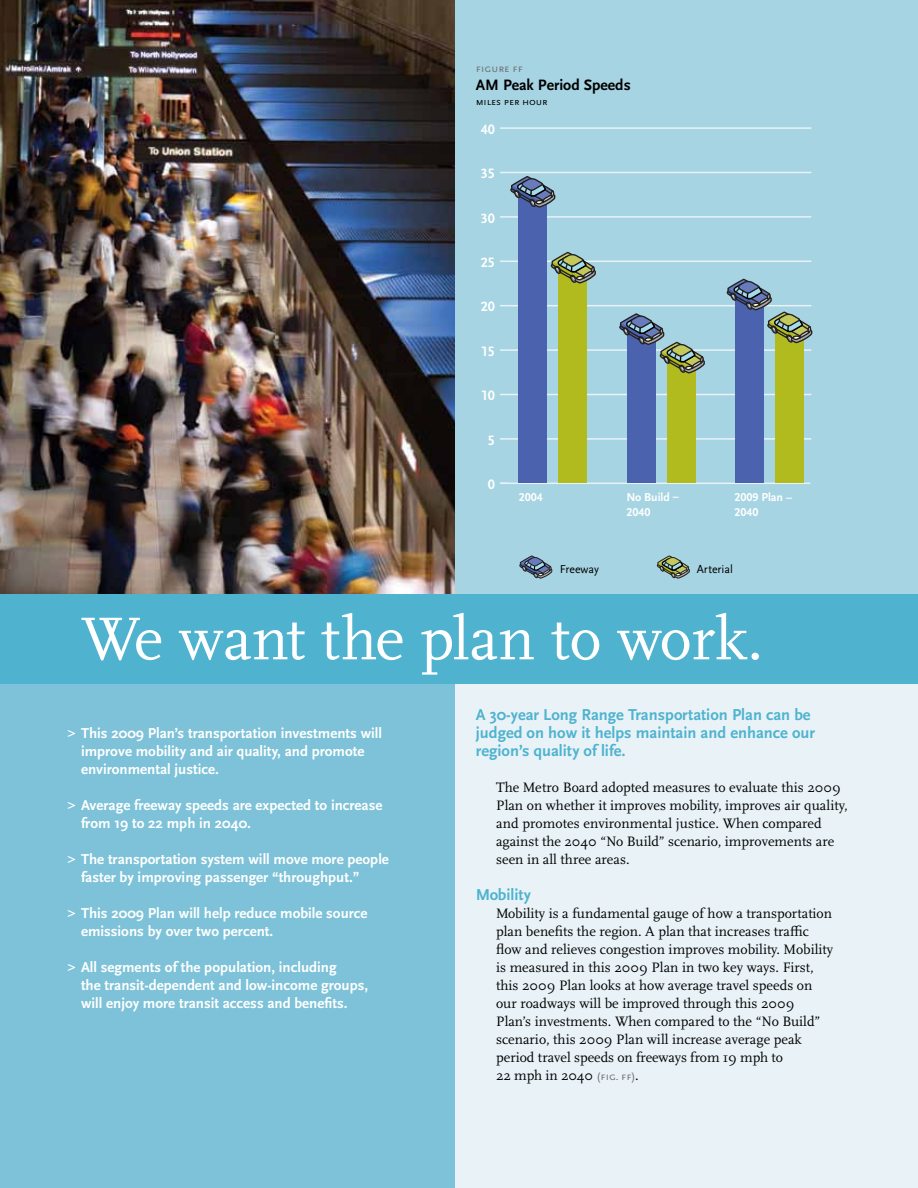
<style>
.page{position:relative;width:918px;height:1188px;background:#fff}
.page>*{position:absolute;margin:0;border:0;box-sizing:border-box;transform-origin:0 0}
.t1{font:63px "Scala";color:#fff}
.t2{font:700 16.5px/18px "Scala Sans";color:#4fb3cf}
.t3{font:700 15.75px "Scala Sans";color:#000}
.t4{font:700 15px/18px "Scala Sans";color:#fff}
.t5{font:14.25px/18px "Scala";color:#000}
.t6{font:700 14.25px "Scala Sans LF";color:#fff}
.t7{font:700 12px/14.4px "Scala Sans LF";color:#fff}
.t8{font:12px "Scala Sans";color:#000}
.t9{font:11.25px "Scala Sans Caps";color:#6d6e71}
.t10{font:10.5px "Scala Sans Caps";color:#000}
.s1{font-family:"Scala Regular Expert"}
.s2{font-family:"Scala Sans Caps";font-size:11.25px;color:#6d6e71}
</style>
<div class="page">
<img style="left:0;top:0;width:456px;height:594px">
<div style="left:0;top:594px;width:918px;height:90px;background:#4fb3cf"></div>
<div style="left:0;top:684px;width:456px;height:504px;background:#7dc2d8"></div>
<div style="left:456px;top:0;width:462px;height:594px;background:#a6d4e3"></div>
<div style="left:456px;top:684px;width:462px;height:504px;background:#e9f3f7"></div>
<hr style="left:500px;top:483px;width:310px;height:1px;background:#e9f3f7">
<hr style="left:500px;top:438px;width:311px;height:2px;background:#e9f3f7">
<hr style="left:500px;top:394px;width:311px;height:1px;background:#e9f3f7">
<hr style="left:500px;top:349px;width:311px;height:2px;background:#e9f3f7">
<hr style="left:500px;top:305px;width:311px;height:1px;background:#e9f3f7">
<hr style="left:500px;top:261px;width:311px;height:1px;background:#e9f3f7">
<hr style="left:500px;top:216px;width:311px;height:2px;background:#e9f3f7">
<hr style="left:500px;top:172px;width:311px;height:1px;background:#e9f3f7">
<hr style="left:500px;top:127px;width:311px;height:2px;background:#e9f3f7">
<div style="left:558px;top:267px;width:29px;height:216px;background:#b2bb1e"></div>
<div style="left:668px;top:356px;width:28px;height:127px;background:#b2bb1e"></div>
<div style="left:776px;top:330px;width:28px;height:153px;background:#b2bb1e"></div>
<div style="left:518px;top:195px;width:29px;height:288px;background:#4b63ae"></div>
<div style="left:628px;top:327px;width:28px;height:156px;background:#4b63ae"></div>
<div style="left:736px;top:294px;width:28px;height:189px;background:#4b63ae"></div>
<svg style="left:726px;top:260px;width:87px;height:84px"></svg>
<svg style="left:618px;top:306px;width:88px;height:68px"></svg>
<svg style="left:509px;top:171px;width:88px;height:113px"></svg>
<svg style="left:656px;top:555px;width:34px;height:24px"></svg>
<svg style="left:519px;top:555px;width:34px;height:24px"></svg>
<p class="t9" style="left:476px;top:62px;width:49px">figure ff</p>
<p class="t3" style="left:476px;top:76px;width:156px">AM Peak Period Speeds</p>
<p class="t10" style="left:476px;top:96px;width:73px">miles per hour</p>
<p class="t6" style="left:481px;top:121px;width:16px">40</p>
<p class="t6" style="left:481px;top:166px;width:16px">35</p>
<p class="t6" style="left:481px;top:210px;width:16px">30</p>
<p class="t6" style="left:481px;top:255px;width:16px">25</p>
<p class="t6" style="left:481px;top:299px;width:16px">20</p>
<p class="t6" style="left:481px;top:343px;width:15px">15</p>
<p class="t6" style="left:481px;top:388px;width:15px">10</p>
<p class="t6" style="left:488px;top:432px;width:9px">5</p>
<p class="t6" style="left:488px;top:477px;width:9px">0</p>
<p class="t7" style="left:519px;top:490px;width:25px">2004</p>
<p class="t7" style="left:626px;top:490px;width:54px">No Build –<br>2040</p>
<p class="t7" style="left:735px;top:490px;width:59px">2009 Plan –<br>2040</p>
<p class="t8" style="left:560px;top:563px;width:41px">Freeway</p>
<p class="t8" style="left:697px;top:563px;width:37px">Arterial</p>
<h1 class="t1" style="left:81px;top:605px;width:684px">We want the plan to work.</h1>
<p class="t4" style="left:81px;top:725px;width:303px;text-indent:-14px">&gt; This 2009 Plan’s transportation investments will improve mobility and air quality, and promote environmental justice.</p>
<p class="t4" style="left:81px;top:797px;width:303px;text-indent:-14px">&gt; Average freeway speeds are expected to increase from 19 to 22 mph in 2040.</p>
<p class="t4" style="left:81px;top:851px;width:309px;text-indent:-14px">&gt; The transportation system will move more people faster by improving passenger “throughput.”</p>
<p class="t4" style="left:81px;top:905px;width:288px;text-indent:-14px">&gt; This 2009 Plan will help reduce mobile source emissions by over two percent.</p>
<p class="t4" style="left:81px;top:959px;width:289px;text-indent:-14px">&gt; All segments of the population, including<br>the transit-dependent and low-income groups, will enjoy more transit access and benefits.</p>
<p class="t2" style="left:476px;top:706px;width:341px">A 30-year Long Range Transportation Plan can be judged on how it helps maintain and enhance our region’s quality of life.</p>
<p class="t5" style="left:496px;top:779px;width:353px">The Metro Board adopted measures to evaluate this 2009<br>Plan on whether it improves mobility, improves air quality, and promotes environmental justice. When compared against the 2040 “No Build” scenario, improvements are seen in all three areas.</p>
<p class="t2" style="left:476px;top:886px;width:57px">Mobility</p>
<p class="t5" style="left:496px;top:905px;width:339px">Mobility is a fundamental gauge of how a transportation plan benefits the region. A plan that increases tra<span class="s1">;</span>c <span class="s1">?</span>ow and relieves congestion improves mobility. Mobility is measured in this 2009 Plan in two key ways. First, this 2009 Plan looks at how average travel speeds on our roadways will be improved through this 2009<br>Plan’s investments. When compared to the “No Build” scenario, this 2009 Plan will increase average peak period travel speeds on freeways from 19 mph to<br>22 mph in 2040 <span class="s2">(fig. ff)</span>.</p>
</div>
